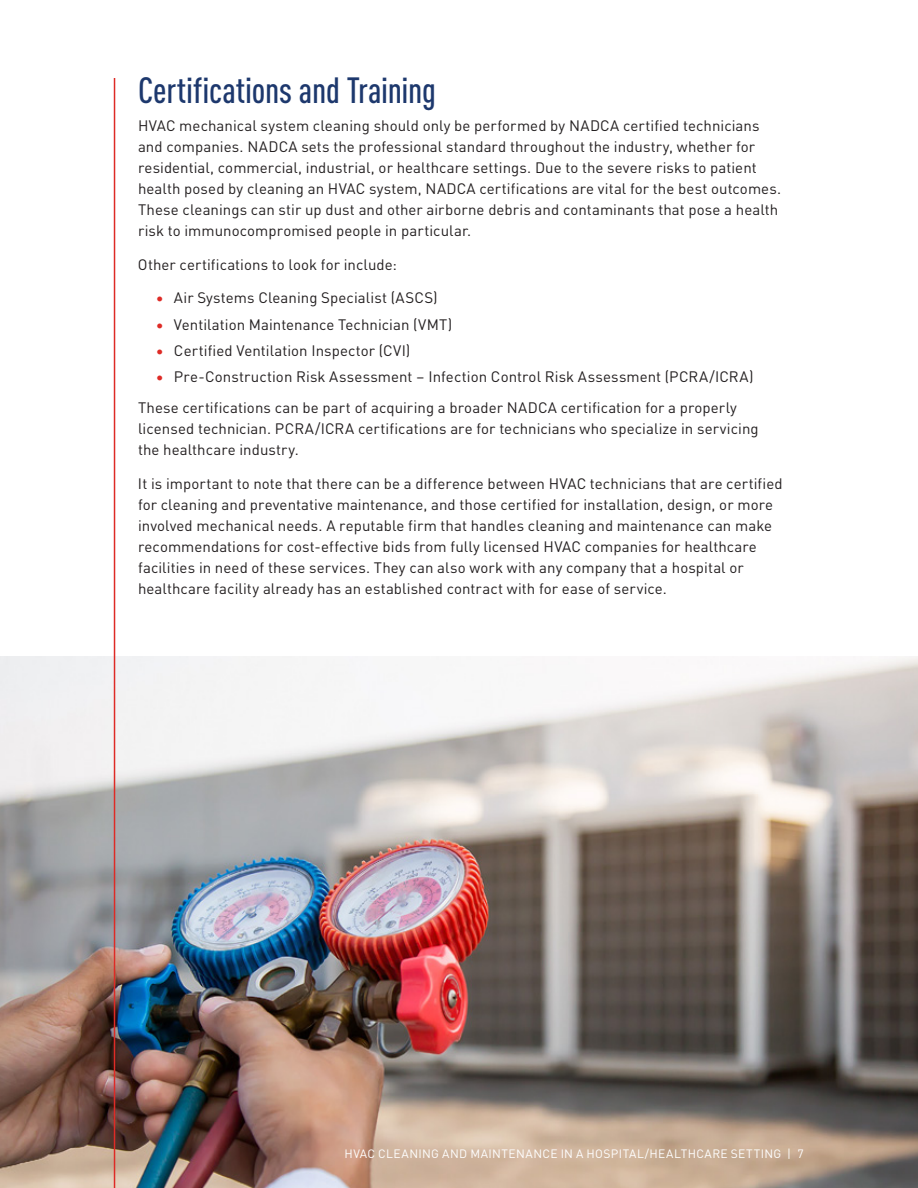
<style>
.page{position:relative;width:918px;height:1188px;background:#fff}
.page>*{position:absolute;margin:0;border:0;box-sizing:border-box;transform-origin:0 0}
.t1{font:500 condensed 36px "DIN Pro";letter-spacing:-.005em;color:#1d386d}
.t2{font:15px/21px "DINOT";letter-spacing:.005em;color:#231f20}
.t3{font:15px "DIN Pro";letter-spacing:.005em;color:#231f20}
.t4{font:12px "DINOT";letter-spacing:.035em;color:#fff}
.s1{color:#de2b26}
</style>
<div class="page">
<img style="left:0;top:656px;width:918px;height:532px">
<hr style="left:114px;top:78px;width:1px;height:1110px;background:#de2b26">
<h1 class="t1" style="left:138px;top:65px;width:300px">Certifications and Training</h1>
<p class="t2" style="left:138px;top:114px;width:645px">HVAC mechanical system cleaning should only be performed by NADCA certified technicians and companies. NADCA sets the professional standard throughout the industry, whether for residential, commercial, industrial, or healthcare settings. Due to the severe risks to patient health posed by cleaning an HVAC system, NADCA certifications are vital for the best outcomes.<br>These cleanings can stir up dust and other airborne debris and contaminants that pose a health risk to immunocompromised people in particular.</p>
<p class="t2" style="left:138px;top:253px;width:261px">Other certifications to look for include:</p>
<p class="t3" style="left:156px;top:286px;width:283px"><span class="s1">•</span> Air Systems Cleaning Specialist (ASCS)</p>
<p class="t3" style="left:156px;top:313px;width:298px"><span class="s1">•</span> Ventilation Maintenance Technician (VMT)</p>
<p class="t3" style="left:156px;top:339px;width:256px"><span class="s1">•</span> Certified Ventilation Inspector (CVI)</p>
<p class="t3" style="left:156px;top:365px;width:599px"><span class="s1">•</span> Pre-Construction Risk Assessment – Infection Control Risk Assessment (PCRA/ICRA)</p>
<p class="t2" style="left:138px;top:396px;width:622px">These certifications can be part of acquiring a broader NADCA certification for a properly licensed technician. PCRA/ICRA certifications are for technicians who specialize in servicing the healthcare industry.</p>
<p class="t2" style="left:138px;top:472px;width:646px">It is important to note that there can be a difference between HVAC technicians that are certified for cleaning and preventative maintenance, and those certified for installation, design, or more involved mechanical needs. A reputable firm that handles cleaning and maintenance can make recommendations for cost-effective bids from fully licensed HVAC companies for healthcare facilities in need of these services. They can also work with any company that a hospital or healthcare facility already has an established contract with for ease of service.</p>
<p class="t4" style="left:344px;top:1145px;width:461px">HVAC CLEANING AND MAINTENANCE IN A HOSPITAL/HEALTHCARE SETTING | 7</p>
</div>
